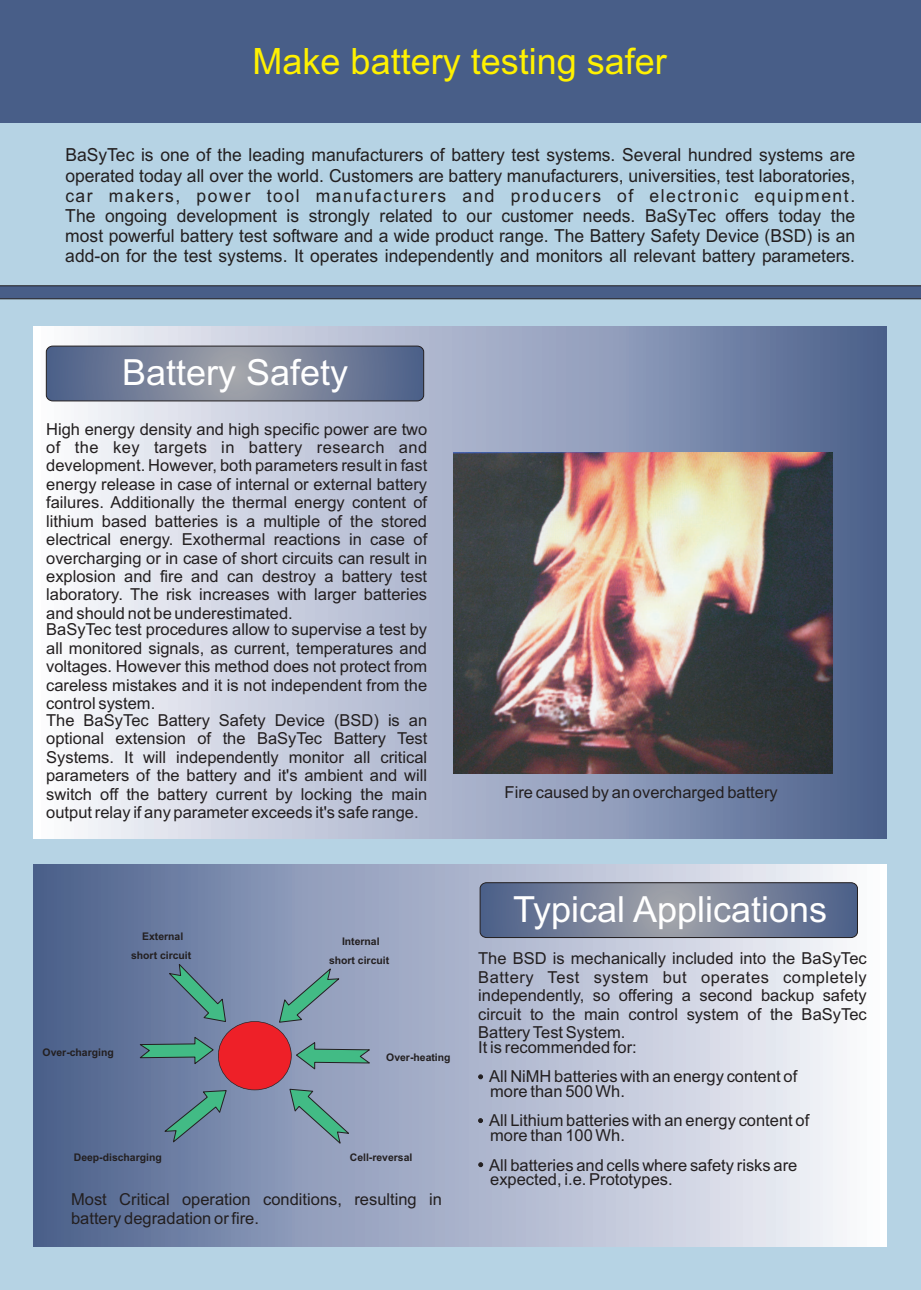
<style>
.page{position:relative;width:921px;height:1290px;background:#fff}
.page>*{position:absolute;margin:0;border:0;box-sizing:border-box;transform-origin:0 0}
.t1{font:36.3px "Arial";color:#fff101}
.t2{font:36px "Arial";color:#fff}
.t3{font:18px/20.1px "Arial";color:#231f20;text-align:justify}
.t4{font:16.5px/18.5px "Arial";color:#231f20;text-align:justify}
.t5{font:700 10.5px/19px "Arial";color:#231f20;text-align:center}
</style>
<div class="page">
<div style="left:0;top:122px;width:921px;height:1168px;background:#b6d3e4"></div>
<div style="left:0;top:0;width:921px;height:122px;background:#485e88"></div>
<svg style="left:0;top:286px;width:921px;height:13px;background:#455980"></svg>
<div style="left:34px;top:326px;width:852px;height:513px;background:linear-gradient(to right,#fefdff,#526692)"></div>
<svg style="left:46px;top:346px;width:378px;height:55px;background:#768099"></svg>
<div style="left:46px;top:346px;width:378px;height:55px;border:1px solid #231f20;border-radius:6px"></div>
<img style="left:454px;top:452px;width:379px;height:322px">
<div style="left:34px;top:865px;width:852px;height:382px;background:linear-gradient(to right,#526692,#fdfcff)"></div>
<svg style="left:480px;top:883px;width:377px;height:55px;background:#768099"></svg>
<div style="left:480px;top:883px;width:378px;height:55px;border:1px solid #231f20;border-radius:6px"></div>
<svg style="left:139px;top:963px;width:231px;height:181px;background:#81879b"></svg>
<svg style="left:478px;top:1074px;width:5px;height:5px"></svg>
<svg style="left:478px;top:1118px;width:5px;height:5px"></svg>
<svg style="left:478px;top:1162px;width:5px;height:5px"></svg>
<h1 class="t1" style="left:253px;top:48px;width:416px">Make battery testing safer</h1>
<p class="t3" style="left:65px;top:147px;width:791px">BaSyTec is one of the leading manufacturers of battery test systems. Several hundred systems are operated today all over the world. Customers are battery manufacturers, universities, test laboratories, car makers, power tool manufacturers and producers of electronic equipment.<br>The ongoing development is strongly related to our customer needs. BaSyTec offers today the most powerful battery test software and a wide product range. The Battery Safety Device (BSD) is an add-on for the test systems. It operates independently and monitors all relevant battery parameters.</p>
<h2 class="t2" style="left:122px;top:359px;width:228px">Battery Safety</h2>
<p class="t4" style="left:46px;top:421px;width:383px">High energy density and high specific power are two of the key targets in battery research and development. However, both parameters result in fast energy release in case of internal or external battery failures. Additionally the thermal energy content of lithium based batteries is a multiple of the stored electrical energy. Exothermal reactions in case of overcharging or in case of short circuits can result in explosion and fire and can destroy a battery test laboratory. The risk increases with larger batteries and should not be underestimated.</p>
<p class="t4" style="left:46px;top:622px;width:382px">BaSyTec test procedures allow to supervise a test by all monitored signals, as current, temperatures and voltages. However this method does not protect from careless mistakes and it is not independent from the control system.</p>
<p class="t4" style="left:46px;top:712px;width:383px">The BaSyTec Battery Safety Device (BSD) is an optional extension of the BaSyTec Battery Test Systems. It will independently monitor all critical parameters of the battery and it's ambient and will switch off the battery current by locking the main output relay if any parameter exceeds it's safe range.</p>
<p class="t4" style="left:505px;top:785px;width:275px">Fire caused by an overcharged battery</p>
<p class="t5" style="left:131px;top:928px;width:62px">External short circuit</p>
<p class="t5" style="left:329px;top:933px;width:62px">Internal short circuit</p>
<p class="t5" style="left:43px;top:1044px;width:73px">Over-charging</p>
<p class="t5" style="left:386px;top:1049px;width:66px">Over-heating</p>
<p class="t5" style="left:74px;top:1149px;width:89px">Deep-discharging</p>
<p class="t5" style="left:350px;top:1149px;width:64px">Cell-reversal</p>
<p class="t4" style="left:71px;top:1192px;width:372px">Most Critical operation conditions, resulting in battery degradation or fire.</p>
<h2 class="t2" style="left:513px;top:895px;width:316px">Typical Applications</h2>
<p class="t4" style="left:478px;top:951px;width:390px">The BSD is mechanically included into the BaSyTec Battery Test system but operates completely independently, so offering a second backup safety circuit to the main control system of the BaSyTec Battery Test System.</p>
<p class="t4" style="left:489px;top:1034px;width:310px;line-height:29.5px;text-indent:-11px">It is recommended for:<br>All NiMH batteries with an energy content of</p>
<p class="t4" style="left:489px;top:1078px;width:322px;line-height:29.5px">more than 500 Wh.<br>All Lithium batteries with an energy content of</p>
<p class="t4" style="left:489px;top:1122px;width:310px;line-height:29.5px">more than 100 Wh.<br>All batteries and cells where safety risks are</p>
<p class="t4" style="left:490px;top:1172px;width:184px">expected, i.e. Prototypes.</p>
</div>
